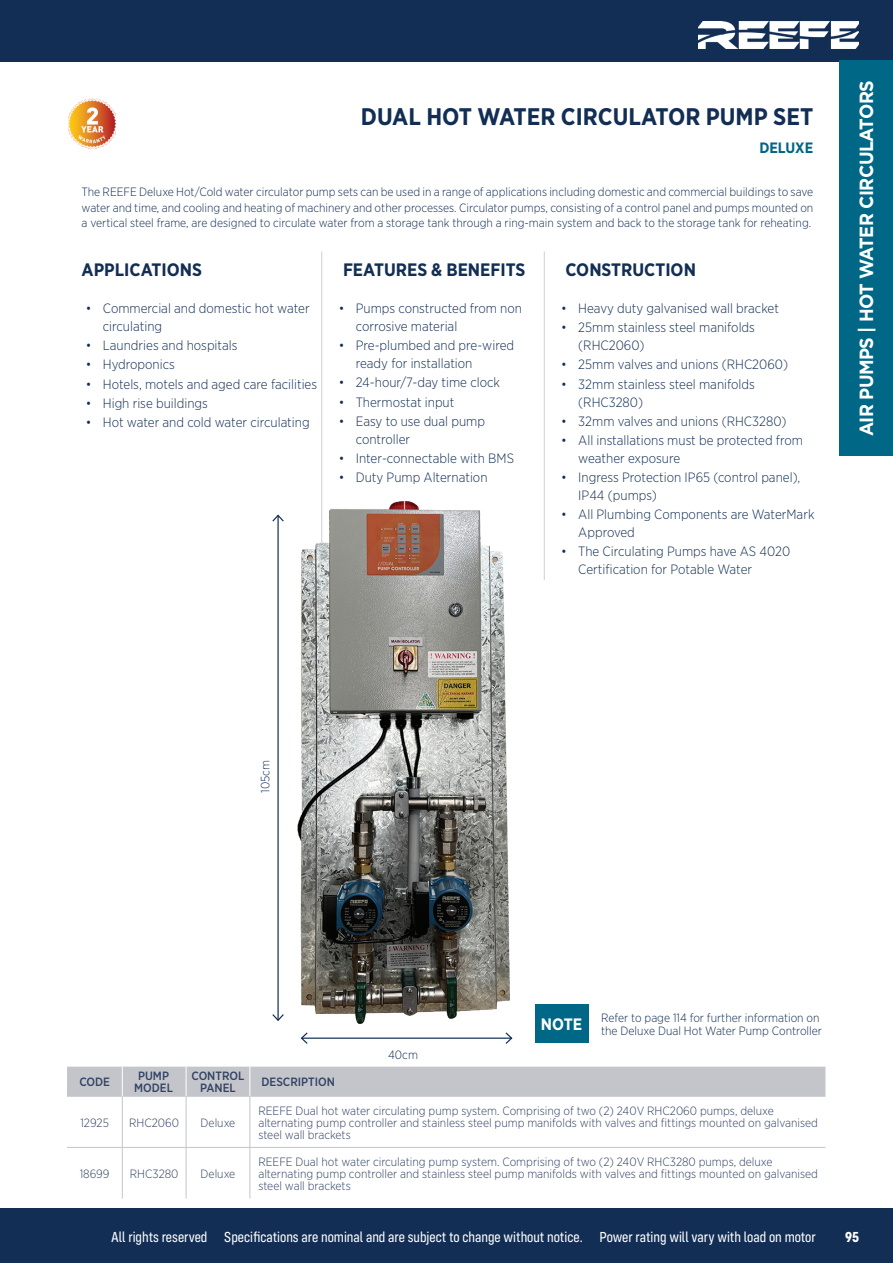
<style>
.page{position:relative;width:893px;height:1263px;background:#fff}
.page>*{position:absolute;margin:0;border:0;box-sizing:border-box;transform-origin:0 0}
.PRODUCT_TITLE_RIGHT{font:700 24px "Gotham Narrow";color:#122e54}
.t1{font:700 19.05px "Gotham";letter-spacing:-.03em;color:#fff;scale:.94 1}
.t2{font:700 18px "Gotham Narrow";color:#122e54}
.t3{font:700 16.5px "Gotham Narrow";color:#fff}
.t4{font:15px "Config Condensed";color:#fff}
.t5{font:700 15px "Gotham Narrow";color:#006786}
.t6{font:700 15px "Config Condensed";color:#fff}
.t7{font:300 13.5px/18px "Gotham Narrow";color:#122e54}
.TOP_PARAGRAPH{font:300 12px/15.8px "Gotham Narrow";color:#122e54;text-align:justify}
.t8{font:300 12px/12px "Gotham Narrow";color:#314264}
.t9{font:500 12px/12px "Gotham Narrow";color:#314264;text-align:center}
</style>
<div class="page">
<div style="left:0;top:0;width:893px;height:62px;background:#122e54"></div>
<div style="left:0;top:1208px;width:893px;height:55px;background:#122e54"></div>
<img style="left:698px;top:21px;width:161px;height:28px">
<div style="left:839px;top:60px;width:54px;height:396px;background:#006786"></div>
<hr style="left:321px;top:251px;width:1px;height:34px;background:#ccd0d5">
<hr style="left:544px;top:251px;width:1px;height:34px;background:#ccd0d5">
<hr style="left:321px;top:285px;width:1px;height:295px;background:#ccd0d5">
<hr style="left:544px;top:285px;width:1px;height:295px;background:#ccd0d5">
<hr style="left:67px;top:1096px;width:55px;height:1px;background:#ccd0d5">
<hr style="left:122px;top:1096px;width:64px;height:1px;background:#ccd0d5">
<hr style="left:186px;top:1096px;width:64px;height:1px;background:#ccd0d5">
<hr style="left:250px;top:1096px;width:575px;height:1px;background:#ccd0d5">
<div style="left:67px;top:1067px;width:758px;height:29px;background:#c3c5ca"></div>
<hr style="left:122px;top:1097px;width:1px;height:50px;background:#c3c5ca">
<hr style="left:186px;top:1097px;width:1px;height:50px;background:#c3c5ca">
<hr style="left:250px;top:1097px;width:1px;height:50px;background:#c3c5ca">
<hr style="left:67px;top:1147px;width:55px;height:1px;background:#c3c5ca">
<hr style="left:122px;top:1147px;width:64px;height:1px;background:#c3c5ca">
<hr style="left:122px;top:1148px;width:1px;height:50px;background:#c3c5ca">
<hr style="left:186px;top:1147px;width:64px;height:1px;background:#c3c5ca">
<hr style="left:186px;top:1148px;width:1px;height:50px;background:#c3c5ca">
<hr style="left:250px;top:1147px;width:575px;height:1px;background:#c3c5ca">
<hr style="left:250px;top:1148px;width:1px;height:50px;background:#c3c5ca">
<div style="left:535px;top:1004px;width:53px;height:39px;background:#006786"></div>
<img style="left:297px;top:502px;width:212px;height:522px">
<hr style="left:277px;top:515px;width:2px;height:505px;background:#122e54">
<svg style="left:272px;top:514px;width:12px;height:9px"></svg>
<svg style="left:272px;top:1013px;width:12px;height:8px"></svg>
<hr style="left:302px;top:1037px;width:210px;height:2px;background:#122e54">
<svg style="left:300px;top:1032px;width:9px;height:12px"></svg>
<svg style="left:504px;top:1032px;width:9px;height:12px"></svg>
<img style="left:69px;top:98px;width:47px;height:51px">
<p class="PRODUCT_TITLE_RIGHT" style="left:361px;top:101px;width:454px">DUAL HOT WATER CIRCULATOR PUMP SET</p>
<p class="t5" style="left:759px;top:138px;width:55px">DELUXE</p>
<p class="TOP_PARAGRAPH" style="left:82px;top:183px;width:733px">The REEFE Deluxe Hot/Cold water circulator pump sets can be used in a range of applications including domestic and commercial buildings to save water and time, and cooling and heating of machinery and other processes. Circulator pumps, consisting of a control panel and pumps mounted on a vertical steel frame, are designed to circulate water from a storage tank through a ring-main system and back to the storage tank for reheating.</p>
<p class="t2" style="left:82px;top:258px;width:122px">APPLICATIONS</p>
<p class="t2" style="left:343px;top:258px;width:184px">FEATURES &amp; BENEFITS</p>
<p class="t2" style="left:566px;top:258px;width:132px">CONSTRUCTION</p>
<p class="t7" style="left:103px;top:299px;width:208px;text-indent:-17px">• Commercial and domestic hot water circulating</p>
<p class="t7" style="left:86px;top:336px;width:153px">• Laundries and hospitals</p>
<p class="t7" style="left:86px;top:355px;width:91px">• Hydroponics</p>
<p class="t7" style="left:86px;top:374px;width:233px">• Hotels, motels and aged care facilities</p>
<p class="t7" style="left:86px;top:393px;width:124px">• High rise buildings</p>
<p class="t7" style="left:86px;top:413px;width:225px">• Hot water and cold water circulating</p>
<p class="t7" style="left:356px;top:299px;width:168px;text-indent:-17px">• Pumps constructed from non corrosive material</p>
<p class="t7" style="left:356px;top:336px;width:160px;text-indent:-17px">• Pre-plumbed and pre-wired ready for installation</p>
<p class="t7" style="left:339px;top:373px;width:163px">• 24-hour/7-day time clock</p>
<p class="t7" style="left:339px;top:392px;width:117px">• Thermostat input</p>
<p class="t7" style="left:356px;top:411px;width:131px;text-indent:-17px">• Easy to use dual pump controller</p>
<p class="t7" style="left:339px;top:449px;width:177px">• Inter-connectable with BMS</p>
<p class="t7" style="left:339px;top:468px;width:150px">• Duty Pump Alternation</p>
<p class="t7" style="left:561px;top:299px;width:219px">• Heavy duty galvanised wall bracket</p>
<p class="t7" style="left:578px;top:318px;width:178px;text-indent:-17px">• 25mm stainless steel manifolds (RHC2060)</p>
<p class="t7" style="left:561px;top:355px;width:228px">• 25mm valves and unions (RHC2060)</p>
<p class="t7" style="left:578px;top:374px;width:178px;text-indent:-17px">• 32mm stainless steel manifolds (RHC3280)</p>
<p class="t7" style="left:561px;top:411px;width:227px">• 32mm valves and unions (RHC3280)</p>
<p class="t7" style="left:578px;top:431px;width:226px;text-indent:-17px">• All installations must be protected from weather exposure</p>
<p class="t7" style="left:578px;top:468px;width:224px;text-indent:-17px">• Ingress Protection IP65 (control panel),<br>IP44 (pumps)</p>
<p class="t7" style="left:578px;top:505px;width:238px;text-indent:-17px">• All Plumbing Components are WaterMark<br>Approved</p>
<p class="t7" style="left:578px;top:542px;width:213px;text-indent:-17px">• The Circulating Pumps have AS 4020<br>Certification for Potable Water</p>
<h2 class="t1" style="left:855px;top:436px;width:380px;rotate:-90deg">AIR PUMPS | HOT WATER CIRCULATORS</h2>
<p class="TOP_PARAGRAPH" style="left:257px;top:793px;width:34px;rotate:-90deg">105cm</p>
<p class="t9" style="left:79px;top:1076px;width:32px">CODE</p>
<p class="t9" style="left:138px;top:1070px;width:32px">PUMP</p>
<p class="t9" style="left:134px;top:1082px;width:40px">MODEL</p>
<p class="t9" style="left:192px;top:1070px;width:54px">CONTROL<br>PANEL</p>
<p class="t9" style="left:261px;top:1076px;width:75px">DESCRIPTION</p>
<p class="TOP_PARAGRAPH" style="left:388px;top:1046px;width:31px">40cm</p>
<p class="t3" style="left:541px;top:1014px;width:43px">NOTE</p>
<p class="TOP_PARAGRAPH" style="left:601px;top:1010px;width:222px;line-height:13.5px">Refer to page 114 for further information on the Deluxe Dual Hot Water Pump Controller</p>
<p class="t8" style="left:80px;top:1116px;width:30px">12925</p>
<p class="t8" style="left:129px;top:1116px;width:51px">RHC2060</p>
<p class="t8" style="left:201px;top:1116px;width:36px">Deluxe</p>
<p class="t8" style="left:80px;top:1167px;width:31px">18699</p>
<p class="t8" style="left:130px;top:1167px;width:50px">RHC3280</p>
<p class="t8" style="left:201px;top:1167px;width:36px">Deluxe</p>
<p class="t8" style="left:258px;top:1104px;width:561px">REEFE Dual hot water circulating pump system. Comprising of two (2) 240V RHC2060 pumps, deluxe alternating pump controller and stainless steel pump manifolds with valves and fittings mounted on galvanised steel wall brackets</p>
<p class="t8" style="left:258px;top:1155px;width:561px">REEFE Dual hot water circulating pump system. Comprising of two (2) 240V RHC3280 pumps, deluxe alternating pump controller and stainless steel pump manifolds with valves and fittings mounted on galvanised steel wall brackets</p>
<p class="t4" style="left:111px;top:1228px;width:706px">All rights reserved Specifications are nominal and are subject to change without notice. Power rating will vary with load on motor</p>
<p class="t6" style="left:845px;top:1228px;width:15px">95</p>
</div>
